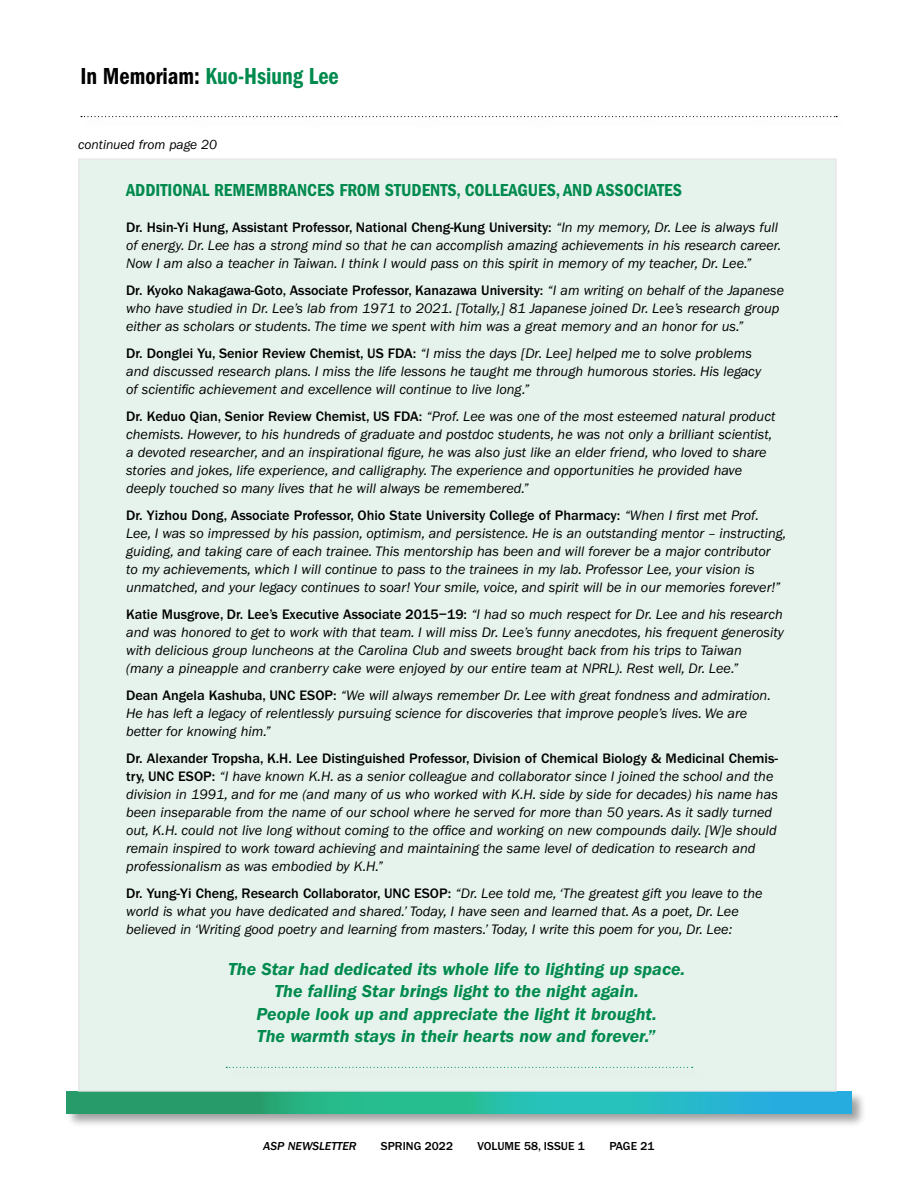
<style>
.page{position:relative;width:918px;height:1188px;background:#fff}
.page>*{position:absolute;margin:0;border:0;box-sizing:border-box;transform-origin:0 0}
.t1{font:24px "ITC Franklin Gothic Std Dm Cd";color:#008a4e;scale:.93 1}
.t2{font:italic 600 18px/22.5px "ITC Franklin Gothic Std";color:#008a4e;text-align:center}
.t3{font:18px "ITC Franklin Gothic Std Dm Cd";color:#008a4e}
.t4{font:italic 14.25px/18px "ITC Franklin Gothic Std";color:#000}
.t5{font:italic 13.5px "ITC Franklin Gothic Std";color:#000}
.t6{font:500 12px "ITC Franklin Gothic Std";color:#000}
.t7{font:12px "ITC Franklin Gothic Std Med It";color:#000}
.s1{color:#000}
.s2{font-weight:500;font-style:normal}
</style>
<div class="page">
<div style="left:66px;top:1091px;width:800px;height:37px;background:#000;opacity:.45"></div>
<svg style="left:67px;top:1092px;width:784px;height:21px;background:#27b19e"></svg>
<div style="left:78px;top:158px;width:759px;height:934px;background:#e6f3ed;border:2px solid #e6e7e8"></div>
<svg style="left:81px;top:116px;width:756px;height:1px"></svg>
<svg style="left:226px;top:1067px;width:467px;height:1px"></svg>
<h1 class="t1" style="left:80px;top:62px;width:279px"><span class="s1">In Memoriam:</span> Kuo-Hsiung Lee</h1>
<p class="t5" style="left:78px;top:137px;width:140px">continued from page 20</p>
<p class="t3" style="left:126px;top:180px;width:557px">ADDITIONAL REMEMBRANCES FROM STUDENTS, COLLEAGUES, AND ASSOCIATES</p>
<p class="t4" style="left:126px;top:219px;width:657px"><span class="s2">Dr. Hsin-Yi Hung, Assistant Professor, National Cheng-Kung University:</span> “In my memory, Dr. Lee is always full of energy. Dr. Lee has a strong mind so that he can accomplish amazing achievements in his research career.<br>Now I am also a teacher in Taiwan. I think I would pass on this spirit in memory of my teacher, Dr. Lee.”</p>
<p class="t4" style="left:126px;top:282px;width:660px"><span class="s2">Dr. Kyoko Nakagawa-Goto, Associate Professor, Kanazawa University:</span> “I am writing on behalf of the Japanese who have studied in Dr. Lee’s lab from 1971 to 2021. [Totally,] 81 Japanese joined Dr. Lee’s research group either as scholars or students. The time we spent with him was a great memory and an honor for us.”</p>
<p class="t4" style="left:126px;top:345px;width:637px"><span class="s2">Dr. Donglei Yu, Senior Review Chemist, US FDA:</span> “I miss the days [Dr. Lee] helped me to solve problems and discussed research plans. I miss the life lessons he taught me through humorous stories. His legacy of scientific achievement and excellence will continue to live long.”</p>
<p class="t4" style="left:126px;top:408px;width:651px"><span class="s2">Dr. Keduo Qian, Senior Review Chemist, US FDA:</span> “Prof. Lee was one of the most esteemed natural product chemists. However, to his hundreds of graduate and postdoc students, he was not only a brilliant scientist, a devoted researcher, and an inspirational figure, he was also just like an elder friend, who loved to share stories and jokes, life experience, and calligraphy. The experience and opportunities he provided have deeply touched so many lives that he will always be remembered.”</p>
<p class="t4" style="left:126px;top:507px;width:662px"><span class="s2">Dr. Yizhou Dong, Associate Professor, Ohio State University College of Pharmacy:</span> “When I first met Prof.<br>Lee, I was so impressed by his passion, optimism, and persistence. He is an outstanding mentor – instructing, guiding, and taking care of each trainee. This mentorship has been and will forever be a major contributor<br>to my achievements, which I will continue to pass to the trainees in my lab. Professor Lee, your vision is unmatched, and your legacy continues to soar! Your smile, voice, and spirit will be in our memories forever!”</p>
<p class="t4" style="left:126px;top:606px;width:659px"><span class="s2">Katie Musgrove, Dr. Lee’s Executive Associate 2015−19:</span> “I had so much respect for Dr. Lee and his research and was honored to get to work with that team. I will miss Dr. Lee’s funny anecdotes, his frequent generosity with delicious group luncheons at the Carolina Club and sweets brought back from his trips to Taiwan<br>(many a pineapple and cranberry cake were enjoyed by our entire team at NPRL). Rest well, Dr. Lee.”</p>
<p class="t4" style="left:126px;top:687px;width:646px"><span class="s2">Dean Angela Kashuba, UNC ESOP:</span> “We will always remember Dr. Lee with great fondness and admiration.<br>He has left a legacy of relentlessly pursuing science for discoveries that improve people’s lives. We are better for knowing him.”</p>
<p class="t4" style="left:126px;top:750px;width:654px"><span class="s2">Dr. Alexander Tropsha, K.H. Lee Distinguished Professor, Division of Chemical Biology &amp; Medicinal Chemis&shy;try, UNC ESOP:</span> “I have known K.H. as a senior colleague and collaborator since I joined the school and the division in 1991, and for me (and many of us who worked with K.H. side by side for decades) his name has been inseparable from the name of our school where he served for more than 50 years. As it sadly turned out, K.H. could not live long without coming to the office and working on new compounds daily. [W]e should remain inspired to work toward achieving and maintaining the same level of dedication to research and professionalism as was embodied by K.H.”</p>
<p class="t4" style="left:126px;top:885px;width:638px"><span class="s2">Dr. Yung-Yi Cheng, Research Collaborator, UNC ESOP:</span> “Dr. Lee told me, ‘The greatest gift you leave to the world is what you have dedicated and shared.’ Today, I have seen and learned that. As a poet, Dr. Lee believed in ‘Writing good poetry and learning from masters.’ Today, I write this poem for you, Dr. Lee:</p>
<p class="t2" style="left:228px;top:958px;width:459px">The Star had dedicated its whole life to lighting up space.<br>The falling Star brings light to the night again.<br>People look up and appreciate the light it brought.<br>The warmth stays in their hearts now and forever.”</p>
<p class="t7" style="left:263px;top:1139px;width:95px">ASP NEWSLETTER</p>
<p class="t6" style="left:381px;top:1139px;width:74px">SPRING 2022</p>
<p class="t6" style="left:477px;top:1139px;width:109px">VOLUME 58, ISSUE 1</p>
<p class="t6" style="left:609px;top:1139px;width:47px">PAGE 21</p>
</div>
